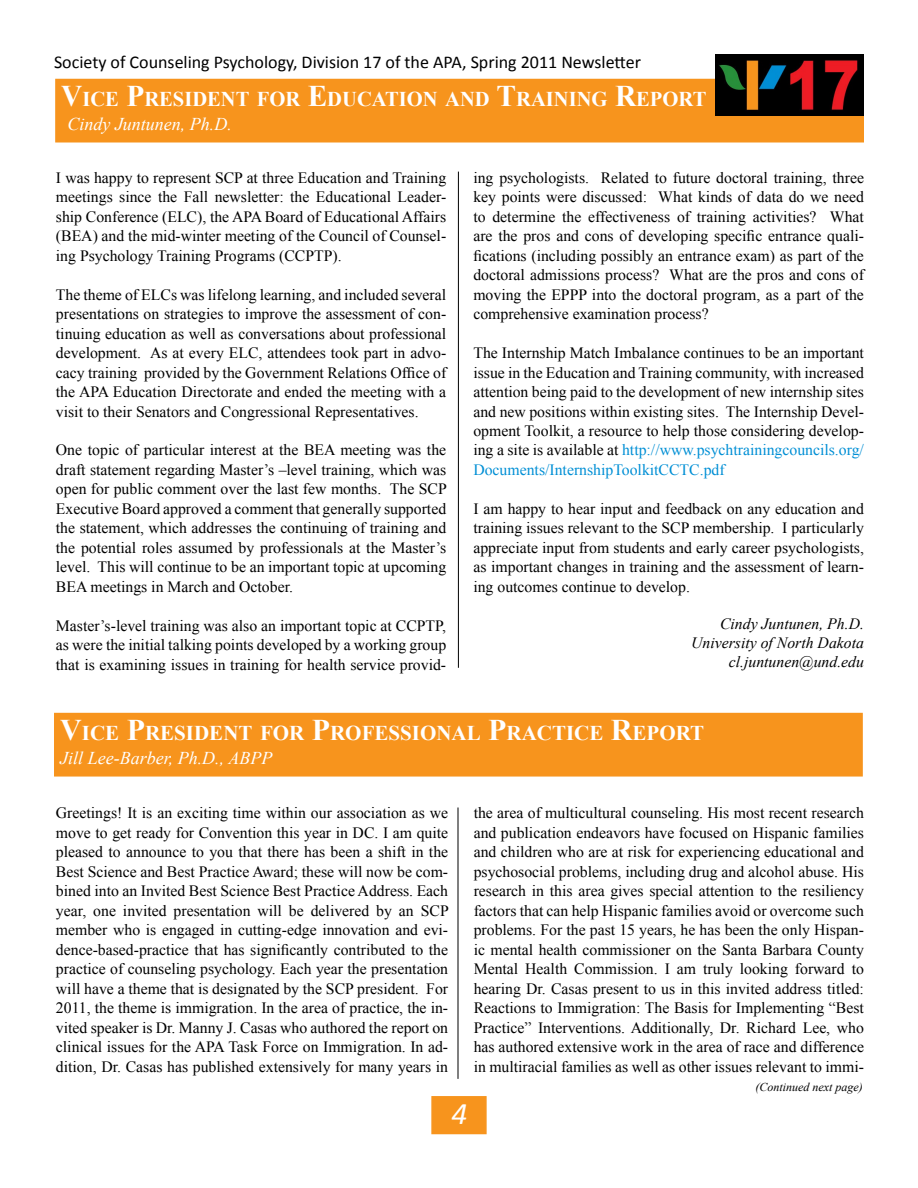
<style>
.page{position:relative;width:918px;height:1188px;background:#fff}
.page>*{position:absolute;margin:0;border:0;box-sizing:border-box;transform-origin:0 0}
.t1{font:italic 31.5px "Calibri";color:#fff}
.t2{font:700 21px "Times New Roman";color:#fff}
.t3{font:18px "Calibri";color:#000}
.t4{font:italic 18px "Times New Roman";color:#fff}
.t5{font:15.75px/19.5px "Times New Roman";color:#000;text-align:justify}
.t6{font:italic 15.75px/18.8px "Times New Roman";color:#000;text-align:right}
.t7{font:italic 12px "Times New Roman";color:#000}
.s1{font-size:30px}
.s2{color:#008fd5}
</style>
<div class="page">
<div style="left:431px;top:1096px;width:56px;height:38px;background:#f7941d;border:2px solid #f7941d"></div>
<div style="left:55px;top:79px;width:809px;height:63px;background:#f7941d"></div>
<img style="left:716px;top:54px;width:148px;height:62px">
<div style="left:54px;top:713px;width:809px;height:64px;background:#f7941d;border:2px solid #f7941d"></div>
<hr style="left:458px;top:172px;width:1px;height:496px;background:#000">
<hr style="left:458px;top:807px;width:1px;height:272px;background:#000">
<p class="t3" style="left:54px;top:50px;width:589px">Society of Counseling Psychology, Division 17 of the APA, Spring 2011 Newsletter</p>
<h2 class="t2" style="left:61px;top:85px;width:647px"><span class="s1">V</span>ICE <span class="s1">P</span>RESIDENT FOR <span class="s1">E</span>DUCATION AND <span class="s1">T</span>RAINING <span class="s1">R</span>EPORT</h2>
<p class="t4" style="left:68px;top:112px;width:166px">Cindy Juntunen, Ph.D.</p>
<p class="t5" style="left:56px;top:167px;width:392px">I was happy to represent SCP at three Education and Training meetings since the Fall newsletter: the Educational Leader&shy;ship Conference (ELC), the APA Board of Educational Affairs (BEA) and the mid-winter meeting of the Council of Counsel&shy;ing Psychology Training Programs (CCPTP).</p>
<p class="t5" style="left:56px;top:284px;width:392px">The theme of ELCs was lifelong learning, and included several presentations on strategies to improve the assessment of con&shy;tinuing education as well as conversations about professional development. As at every ELC, attendees took part in advo&shy;cacy training provided by the Government Relations Office of the APA Education Directorate and ended the meeting with a visit to their Senators and Congressional Representatives.</p>
<p class="t5" style="left:56px;top:440px;width:392px">One topic of particular interest at the BEA meeting was the draft statement regarding Master’s –level training, which was open for public comment over the last few months. The SCP Executive Board approved a comment that generally supported the statement, which addresses the continuing of training and the potential roles assumed by professionals at the Master’s level. This will continue to be an important topic at upcoming BEA meetings in March and October.</p>
<p class="t5" style="left:56px;top:616px;width:392px">Master’s-level training was also an important topic at CCPTP, as were the initial talking points developed by a working group that is examining issues in training for health service provid-</p>
<p class="t5" style="left:473px;top:167px;width:392px">ing psychologists. Related to future doctoral training, three key points were discussed: What kinds of data do we need to determine the effectiveness of training activities? What are the pros and cons of developing specific entrance quali&shy;fications (including possibly an entrance exam) as part of the doctoral admissions process? What are the pros and cons of moving the EPPP into the doctoral program, as a part of the comprehensive examination process?</p>
<p class="t5" style="left:473px;top:343px;width:392px">The Internship Match Imbalance continues to be an important issue in the Education and Training community, with increased attention being paid to the development of new internship sites and new positions within existing sites. The Internship Devel&shy;opment Toolkit, a resource to help those considering develop&shy;ing a site is available at <span class="s2">http://www.psychtrainingcouncils.org/ Documents/InternshipToolkitCCTC.pdf</span></p>
<p class="t5" style="left:473px;top:499px;width:392px">I am happy to hear input and feedback on any education and training issues relevant to the SCP membership. I particularly appreciate input from students and early career psychologists, as important changes in training and the assessment of learn&shy;ing outcomes continue to develop.</p>
<p class="t6" style="left:691px;top:614px;width:174px">Cindy Juntunen, Ph.D.<br>University of North Dakota cl.juntunen@und.edu</p>
<h2 class="t2" style="left:60px;top:719px;width:645px"><span class="s1">V</span>ICE <span class="s1">P</span>RESIDENT FOR <span class="s1">P</span>ROFESSIONAL <span class="s1">P</span>RACTICE <span class="s1">R</span>EPORT</h2>
<p class="t4" style="left:60px;top:745px;width:214px">Jill Lee-Barber, Ph.D., ABPP</p>
<p class="t5" style="left:56px;top:803px;width:394px">Greetings! It is an exciting time within our association as we move to get ready for Convention this year in DC. I am quite pleased to announce to you that there has been a shift in the Best Science and Best Practice Award; these will now be com&shy;bined into an Invited Best Science Best Practice Address. Each year, one invited presentation will be delivered by an SCP member who is engaged in cutting-edge innovation and evi&shy;dence-based-practice that has significantly contributed to the practice of counseling psychology. Each year the presentation will have a theme that is designated by the SCP president. For 2011, the theme is immigration. In the area of practice, the in&shy;vited speaker is Dr. Manny J. Casas who authored the report on clinical issues for the APA Task Force on Immigration. In ad&shy;dition, Dr. Casas has published extensively for many years in</p>
<p class="t5" style="left:474px;top:803px;width:392px">the area of multicultural counseling. His most recent research and publication endeavors have focused on Hispanic families and children who are at risk for experiencing educational and psychosocial problems, including drug and alcohol abuse. His research in this area gives special attention to the resiliency factors that can help Hispanic families avoid or overcome such problems. For the past 15 years, he has been the only Hispan&shy;ic mental health commissioner on the Santa Barbara County Mental Health Commission. I am truly looking forward to hearing Dr. Casas present to us in this invited address titled:<br>Reactions to Immigration: The Basis for Implementing “Best Practice” Interventions. Additionally, Dr. Richard Lee, who has authored extensive work in the area of race and difference in multiracial families as well as other issues relevant to immi-</p>
<p class="t7" style="left:756px;top:1079px;width:109px">(Continued next page)</p>
<h1 class="t1" style="left:452px;top:1092px;width:17px">4</h1>
</div>
